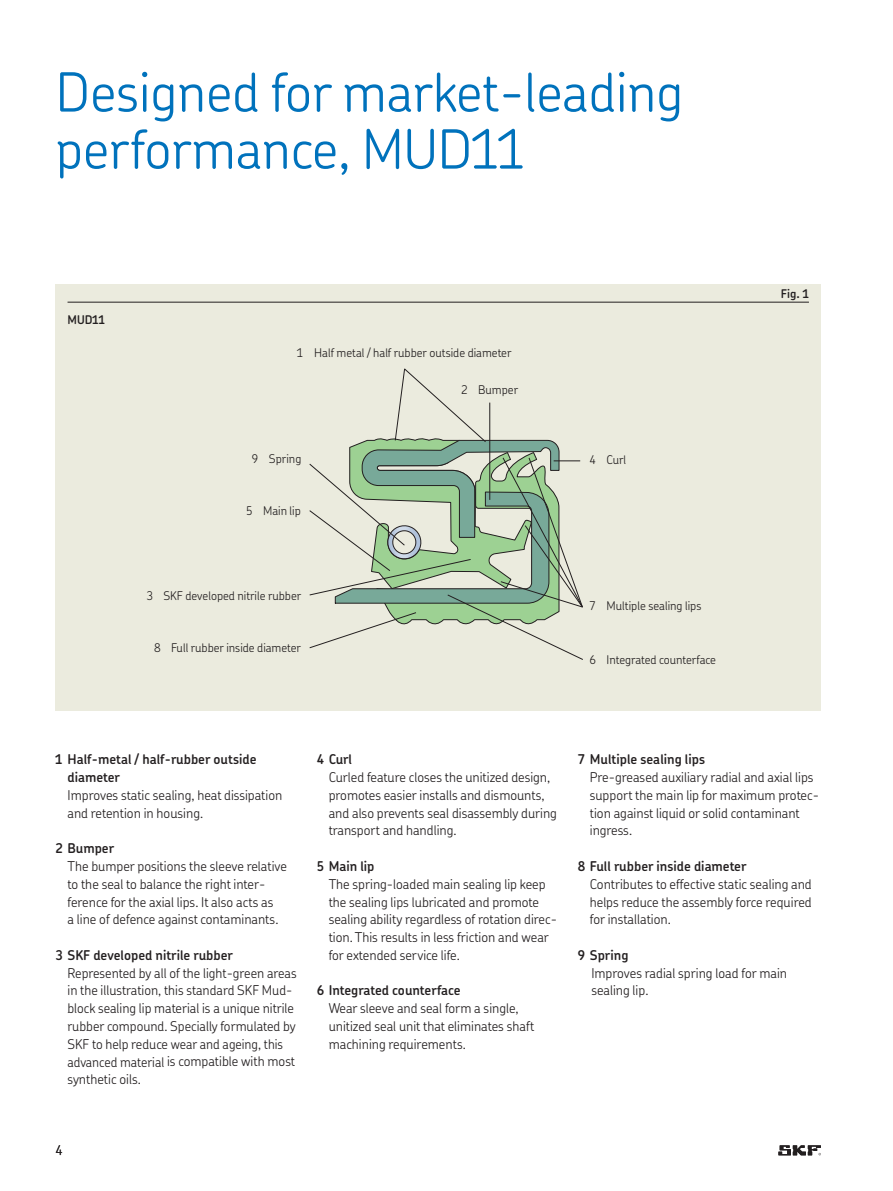
<style>
.page{position:relative;width:893px;height:1191px;background:#fff}
.page>*{position:absolute;margin:0;border:0;box-sizing:border-box;transform-origin:0 0}
.t1{font:300 54px/57px "SKF Chevin OT";color:#0072bc}
.t2{font:300 13.5px/17.9px "SKF Chevin OT";color:#231f20}
.t3{font:600 13.5px/17.9px "SKF Chevin OT";color:#231f20}
.t4{font:300 12px "SKF Chevin OT";color:#231f20}
.t5{font:600 12px "SKF Chevin OT";color:#231f20}
</style>
<div class="page">
<div style="left:55px;top:284px;width:765px;height:427px;background:#ebebde"></div>
<hr style="left:67px;top:302px;width:742px;height:1px;background:#231f20">
<svg style="left:309px;top:368px;width:274px;height:292px"></svg>
<svg style="left:778px;top:1145px;width:42px;height:10px"></svg>
<h1 class="t1" style="left:55px;top:66px;width:629px">Designed for market-leading performance, MUD11</h1>
<p class="t5" style="left:67px;top:314px;width:39px">MUD11</p>
<p class="t4" style="left:297px;top:347px;width:216px">1 Half metal / half rubber outside diameter</p>
<p class="t4" style="left:252px;top:454px;width:51px">9 Spring</p>
<p class="t4" style="left:246px;top:505px;width:56px">5 Main lip</p>
<p class="t4" style="left:146px;top:590px;width:156px">3 SKF developed nitrile rubber</p>
<p class="t4" style="left:154px;top:642px;width:148px">8 Full rubber inside diameter</p>
<p class="t4" style="left:461px;top:385px;width:58px">2 Bumper</p>
<p class="t4" style="left:589px;top:454px;width:38px">4 Curl</p>
<p class="t4" style="left:589px;top:600px;width:113px">7 Multiple sealing lips</p>
<p class="t4" style="left:589px;top:654px;width:128px">6 Integrated counterface</p>
<p class="t5" style="left:781px;top:288px;width:29px">Fig. 1</p>
<p class="t3" style="left:68px;top:751px;width:190px;text-indent:-12px">1 Half-metal / half-rubber outside diameter</p>
<p class="t2" style="left:68px;top:787px;width:216px">Improves static sealing, heat dissipation and retention in housing.</p>
<p class="t3" style="left:55px;top:840px;width:60px">2 Bumper</p>
<p class="t2" style="left:68px;top:858px;width:221px">The bumper positions the sleeve relative to the seal to balance the right inter&shy;ference for the axial lips. It also acts as<br>a line of defence against contaminants.</p>
<p class="t3" style="left:55px;top:947px;width:179px">3 SKF developed nitrile rubber</p>
<p class="t2" style="left:67px;top:965px;width:231px">Represented by all of the light-green areas in the illustration, this standard SKF Mud&shy;block sealing lip material is a unique nitrile rubber compound. Specially formulated by SKF to help reduce wear and ageing, this advanced material is compatible with most synthetic oils.</p>
<p class="t3" style="left:317px;top:751px;width:37px">4 Curl</p>
<p class="t2" style="left:329px;top:769px;width:230px">Curled feature closes the unitized design, promotes easier installs and dismounts, and also prevents seal disassembly during transport and handling.</p>
<p class="t3" style="left:317px;top:858px;width:59px">5 Main lip</p>
<p class="t2" style="left:329px;top:876px;width:230px">The spring-loaded main sealing lip keep the sealing lips lubricated and promote sealing ability regardless of rotation direc&shy;tion. This results in less friction and wear for extended service life.</p>
<p class="t3" style="left:317px;top:982px;width:145px">6 Integrated counterface</p>
<p class="t2" style="left:329px;top:1000px;width:207px">Wear sleeve and seal form a single, unitized seal unit that eliminates shaft machining requirements.</p>
<p class="t3" style="left:578px;top:751px;width:129px">7 Multiple sealing lips</p>
<p class="t2" style="left:590px;top:769px;width:231px">Pre-greased auxiliary radial and axial lips support the main lip for maximum protec&shy;tion against liquid or solid contaminant ingress.</p>
<p class="t3" style="left:578px;top:858px;width:170px">8 Full rubber inside diameter</p>
<p class="t2" style="left:590px;top:876px;width:223px;text-align:justify">Contributes to effective static sealing and helps reduce the assembly force required for installation.</p>
<p class="t3" style="left:578px;top:947px;width:52px">9 Spring</p>
<p class="t2" style="left:591px;top:965px;width:197px">Improves radial spring load for main sealing lip.</p>
<p class="t2" style="left:56px;top:1142px;width:9px">4</p>
</div>
